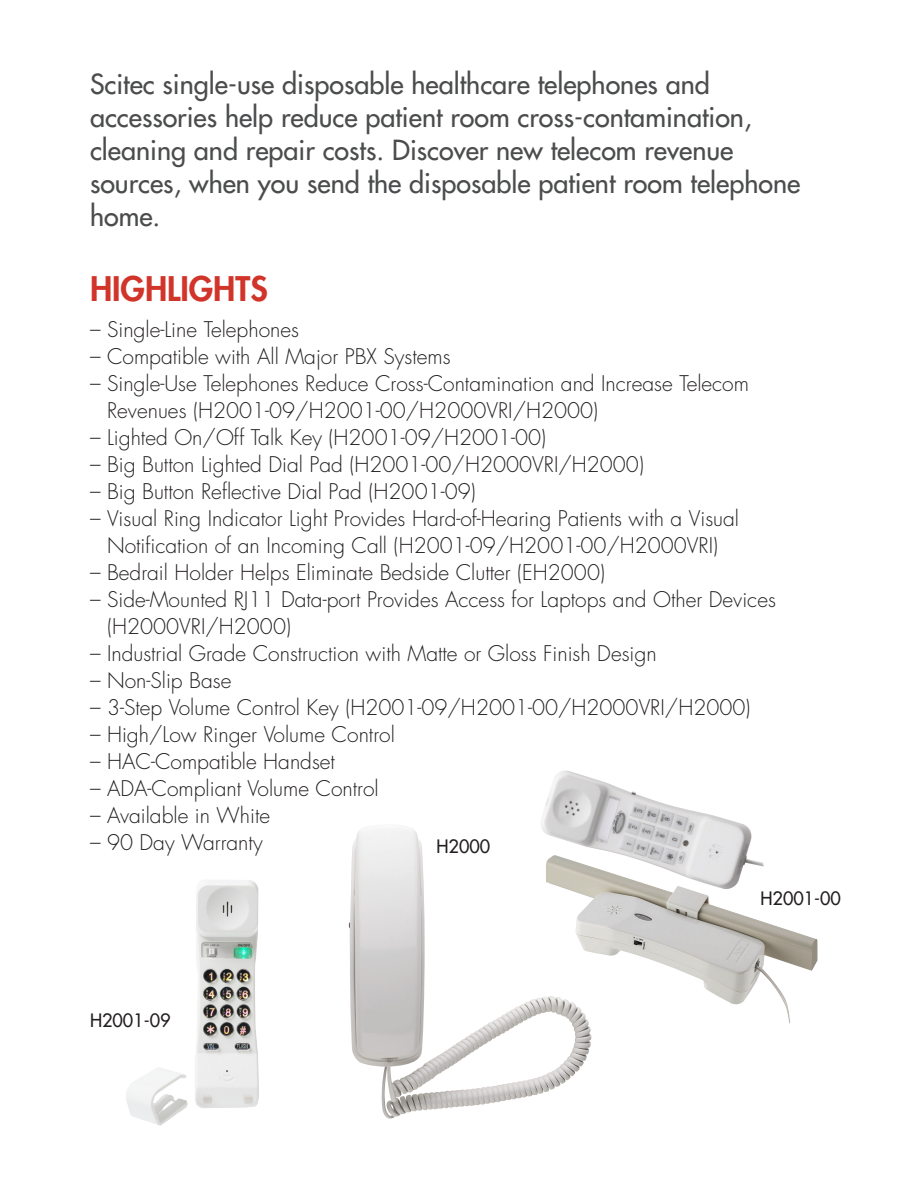
<style>
.page{position:relative;width:918px;height:1188px;background:#fff}
.page>*{position:absolute;margin:0;border:0;box-sizing:border-box;transform-origin:0 0}
.t1{font:800 33px "Futura Std";color:#d1352a}
.t2{font:500 27px/33px "Futura Std";color:#4b4c4d}
.t3{font:300 21px/27px "Futura Std";color:#231f20}
.t4{font:500 18px "Futura Std";color:#231f20}
</style>
<div class="page">
<img style="left:126px;top:880px;width:133px;height:246px">
<img style="left:541px;top:771px;width:211px;height:84px">
<img style="left:546px;top:855px;width:272px;height:168px">
<img style="left:349px;top:824px;width:194px;height:295px">
<p class="t2" style="left:90px;top:68px;width:712px">Scitec single-use disposable healthcare telephones and accessories help reduce patient room cross-contamination, cleaning and repair costs. Discover new telecom revenue sources, when you send the disposable patient room telephone home.</p>
<p class="t1" style="left:90px;top:268px;width:179px">HIGHLIGHTS</p>
<p class="t3" style="left:90px;top:317px;width:211px">– Single-Line Telephones</p>
<p class="t3" style="left:90px;top:344px;width:362px">– Compatible with All Major PBX Systems</p>
<p class="t3" style="left:107px;top:371px;width:644px;text-indent:-17px">– Single-Use Telephones Reduce Cross-Contamination and Increase Telecom<br>Revenues (H2001-09/H2001-00/H2000VRI/H2000)</p>
<p class="t3" style="left:90px;top:425px;width:458px">– Lighted On/Off Talk Key (H2001-09/H2001-00)</p>
<p class="t3" style="left:90px;top:452px;width:556px">– Big Button Lighted Dial Pad (H2001-00/H2000VRI/H2000)</p>
<p class="t3" style="left:90px;top:479px;width:387px">– Big Button Reflective Dial Pad (H2001-09)</p>
<p class="t3" style="left:90px;top:506px;width:651px;text-align:center">– Visual Ring Indicator Light Provides Hard-of-Hearing Patients with a Visual<br>Notification of an Incoming Call (H2001-09/H2001-00/H2000VRI)</p>
<p class="t3" style="left:90px;top:560px;width:517px">– Bedrail Holder Helps Eliminate Bedside Clutter (EH2000)</p>
<p class="t3" style="left:107px;top:587px;width:670px;text-indent:-17px">– Side-Mounted RJ11 Data-port Provides Access for Laptops and Other Devices (H2000VRI/H2000)</p>
<p class="t3" style="left:90px;top:641px;width:568px">– Industrial Grade Construction with Matte or Gloss Finish Design</p>
<p class="t3" style="left:90px;top:668px;width:143px">– Non-Slip Base</p>
<p class="t3" style="left:90px;top:695px;width:662px">– 3-Step Volume Control Key (H2001-09/H2001-00/H2000VRI/H2000)</p>
<p class="t3" style="left:90px;top:722px;width:306px">– High/Low Ringer Volume Control</p>
<p class="t3" style="left:90px;top:749px;width:247px">– HAC-Compatible Handset</p>
<p class="t3" style="left:90px;top:776px;width:290px">– ADA-Compliant Volume Control</p>
<p class="t3" style="left:90px;top:803px;width:182px">– Available in White</p>
<p class="t3" style="left:90px;top:830px;width:174px">– 90 Day Warranty</p>
<p class="t4" style="left:436px;top:836px;width:55px">H2000</p>
<p class="t4" style="left:90px;top:1009px;width:82px">H2001-09</p>
<p class="t4" style="left:760px;top:887px;width:82px">H2001-00</p>
</div>
